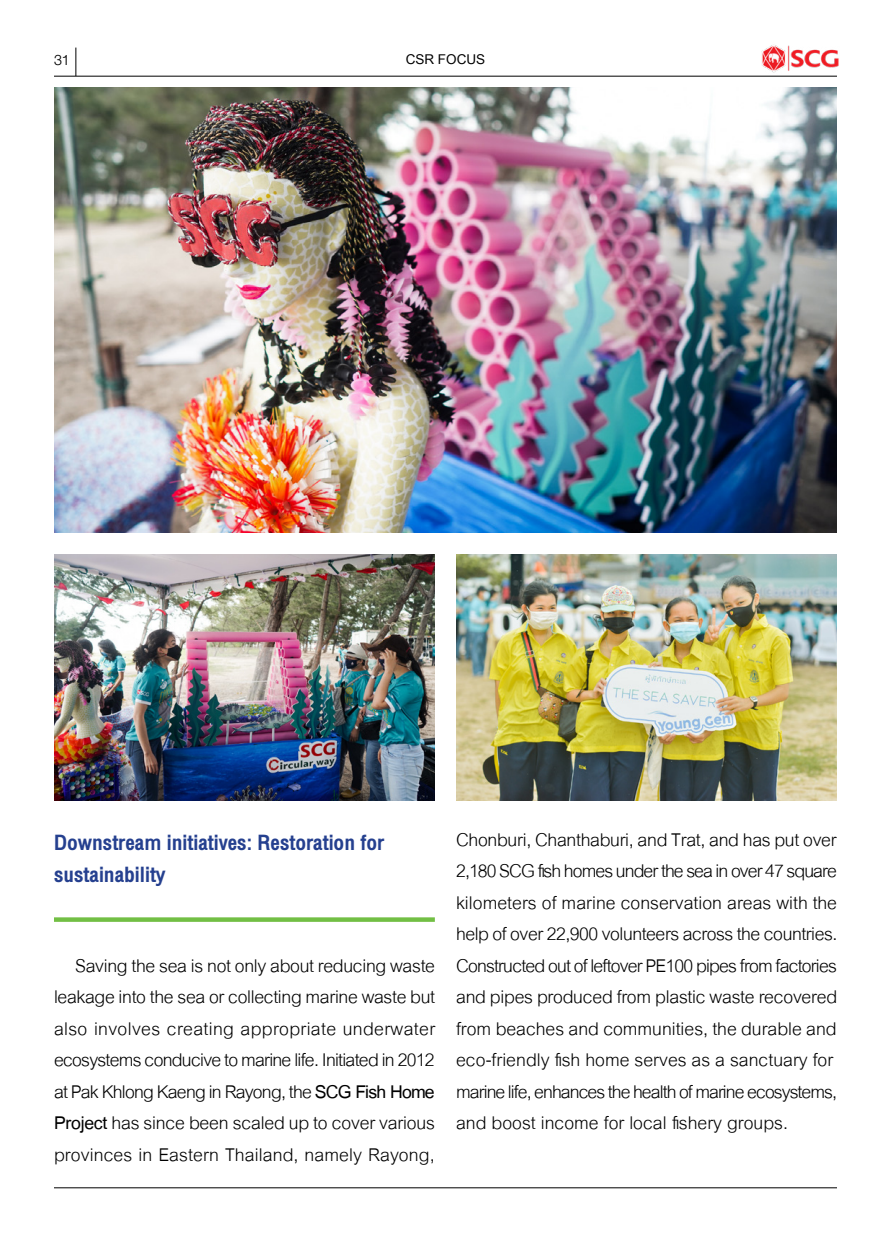
<style>
.page{position:relative;width:891px;height:1242px;background:#fff}
.page>*{position:absolute;margin:0;border:0;box-sizing:border-box;transform-origin:0 0}
.t1{font:700 condensed 30px/31.5px "DB Helvethaica X";color:#25408f}
.t2{font:27px/31.5px "Cordia New";letter-spacing:-.01em;color:#000;text-align:justify}
.t3{font:21px "DB Helvethaica X Li";color:#000}
.t4{font:13.5px "Arial Unicode MS";color:#000}
.s1{font-weight:700}
</style>
<div class="page">
<div style="left:54px;top:917px;width:381px;height:5px;background:#72bf44"></div>
<img style="left:54px;top:87px;width:783px;height:446px">
<img style="left:54px;top:554px;width:381px;height:247px">
<img style="left:456px;top:554px;width:381px;height:247px">
<svg style="left:76px;top:48px;width:1px;height:28px"></svg>
<hr style="left:54px;top:76px;width:783px;height:1px;background:#000">
<hr style="left:54px;top:1188px;width:783px;height:1px;background:#000">
<img style="left:761px;top:45px;width:78px;height:31px">
<p class="t3" style="left:54px;top:48px;width:17px">31</p>
<p class="t4" style="left:406px;top:49px;width:81px">CSR FOCUS</p>
<p class="t1" style="left:54px;top:827px;width:332px">Downstream initiatives: Restoration for sustainability</p>
<p class="t2" style="left:54px;top:949px;width:383px;text-indent:21px">Saving the sea is not only about reducing waste leakage into the sea or collecting marine waste but also involves creating appropriate underwater ecosystems conducive to marine life. Initiated in 2012 at Pak Khlong Kaeng in Rayong, the <span class="s1">SCG Fish Home Project</span> has since been scaled up to cover various provinces in Eastern Thailand, namely Rayong,</p>
<p class="t2" style="left:456px;top:823px;width:383px;text-align:left">Chonburi, Chanthaburi, and Trat, and has put over 2,180 SCG fish homes under the sea in over 47 square kilometers of marine conservation areas with the help of over 22,900 volunteers across the countries.<br>Constructed out of leftover PE100 pipes from factories and pipes produced from plastic waste recovered from beaches and communities, the durable and eco-friendly fish home serves as a sanctuary for marine life, enhances the health of marine ecosystems, and boost income for local fishery groups.</p>
</div>
